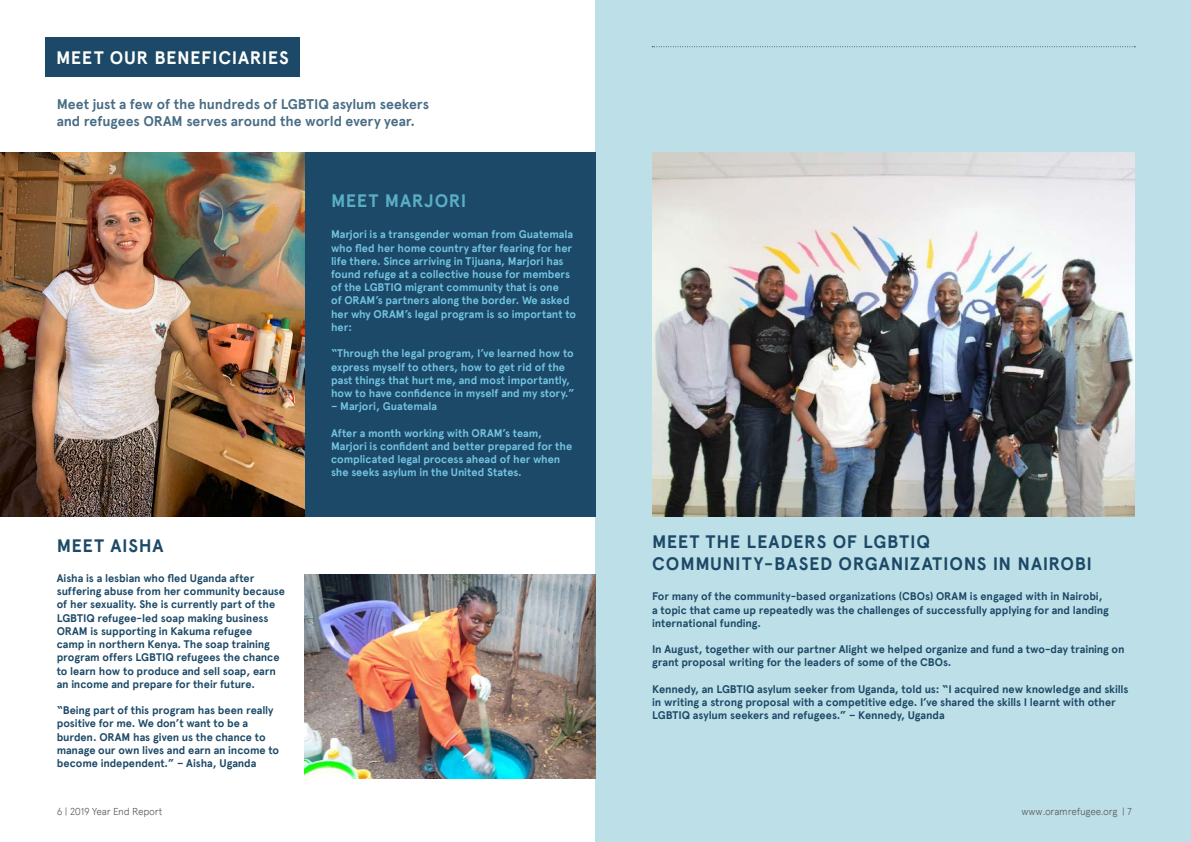
<style>
.page{position:relative;width:1191px;height:842px;background:#fff}
.page>*{position:absolute;margin:0;border:0;box-sizing:border-box;transform-origin:0 0}
.t1{font:700 18px/21.6px "Apercu Pro";letter-spacing:.035em;color:#1c4967}
.t2{font:700 18px "Apercu Pro";letter-spacing:.035em;color:#fff}
.t3{font:700 18px "Apercu Pro";letter-spacing:.04em;color:#5aaec3}
.t4{font:700 14px/16.8px "Apercu Pro";letter-spacing:-.005em;color:#496d85}
.t5{font:700 11px/13.2px "Apercu Pro";letter-spacing:-.005em;color:#1c4967}
.t6{font:700 11px/13.2px "Apercu Pro";letter-spacing:-.005em;color:#73c4e2}
.t7{font:300 10px "Apercu Pro";letter-spacing:-.02em;color:#595959}
</style>
<div class="page">
<div style="left:595px;top:0;width:596px;height:842px;background:#bddfe7"></div>
<div style="left:305px;top:153px;width:290px;height:364px;background:#1c4967"></div>
<img style="left:0;top:153px;width:305px;height:364px">
<img style="left:652px;top:153px;width:482px;height:364px">
<img style="left:305px;top:574px;width:290px;height:204px">
<div style="left:45px;top:37px;width:255px;height:39px;background:#1c4967"></div>
<svg style="left:652px;top:46px;width:483px;height:1px"></svg>
<h1 class="t2" style="left:56px;top:44px;width:234px">MEET OUR BENEFICIARIES</h1>
<p class="t4" style="left:57px;top:95px;width:374px">Meet just a few of the hundreds of LGBTIQ asylum seekers and refugees ORAM serves around the world every year.</p>
<h1 class="t3" style="left:331px;top:187px;width:137px">MEET MARJORI</h1>
<h1 class="t1" style="left:57px;top:534px;width:108px">MEET AISHA</h1>
<p class="t5" style="left:57px;top:571px;width:230px">Aisha is a lesbian who fled Uganda after suffering abuse from her community because of her sexuality. She is currently part of the LGBTIQ refugee-led soap making business ORAM is supporting in Kakuma refugee<br>camp in northern Kenya. The soap training program offers LGBTIQ refugees the chance to learn how to produce and sell soap, earn an income and prepare for their future.</p>
<p class="t5" style="left:57px;top:703px;width:224px">“Being part of this program has been really positive for me. We don’t want to be a burden. ORAM has given us the chance to manage our own lives and earn an income to become independent.” – Aisha, Uganda</p>
<p class="t7" style="left:57px;top:804px;width:107px">6 | 2019 Year End Report</p>
<p class="t6" style="left:331px;top:228px;width:247px">Marjori is a transgender woman from Guatemala who fled her home country after fearing for her life there. Since arriving in Tijuana, Marjori has found refuge at a collective house for members of the LGBTIQ migrant community that is one<br>of ORAM’s partners along the border. We asked her why ORAM’s legal program is so important to her:</p>
<p class="t6" style="left:331px;top:347px;width:245px">“Through the legal program, I’ve learned how to express myself to others, how to get rid of the past things that hurt me, and most importantly, how to have confidence in myself and my story.”</p>
<p class="t6" style="left:331px;top:399px;width:108px">– Marjori, Guatemala</p>
<p class="t6" style="left:331px;top:426px;width:242px">After a month working with ORAM’s team, Marjori is confident and better prepared for the complicated legal process ahead of her when she seeks asylum in the United States.</p>
<h1 class="t1" style="left:652px;top:530px;width:441px">MEET THE LEADERS OF LGBTIQ<br>COMMUNITY-BASED ORGANIZATIONS IN NAIROBI</h1>
<p class="t5" style="left:652px;top:590px;width:458px">For many of the community-based organizations (CBOs) ORAM is engaged with in Nairobi, a topic that came up repeatedly was the challenges of successfully applying for and landing international funding.</p>
<p class="t5" style="left:652px;top:642px;width:474px">In August, together with our partner Alight we helped organize and fund a two-day training on grant proposal writing for the leaders of some of the CBOs.</p>
<p class="t5" style="left:652px;top:682px;width:478px">Kennedy, an LGBTIQ asylum seeker from Uganda, told us: “I acquired new knowledge and skills in writing a strong proposal with a competitive edge. I’ve shared the skills I learnt with other<br>LGBTIQ asylum seekers and refugees.” – Kennedy, Uganda</p>
<p class="t7" style="left:1021px;top:804px;width:112px">www.oramrefugee.org | 7</p>
</div>
